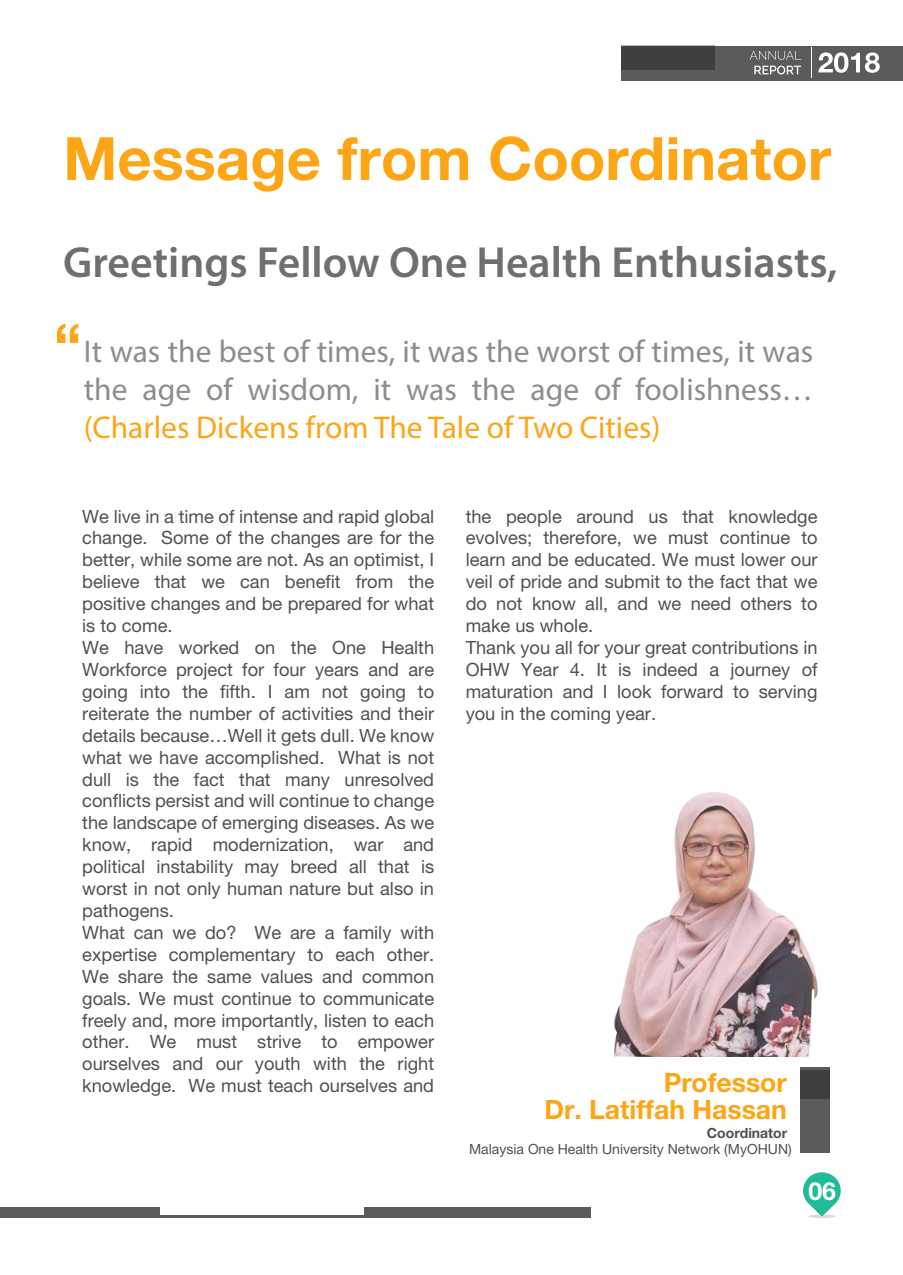
<style>
.page{position:relative;width:903px;height:1275px;background:#fff}
.page>*{position:absolute;margin:0;border:0;box-sizing:border-box;transform-origin:0 0}
.t1{font:700 59.68px "Helvetica Neue";color:#fda515}
.t2{font:600 43.75px "Myriad Pro";color:#6e6f6e}
.t3{font:31.5px/37.8px "Myriad Pro";color:#8e8c8e}
.t4{font:31.5px "Myriad Pro";color:#fda515}
.t5{font:700 26.6px/26.6px "Helvetica Neue";color:#fda515;text-align:right}
.t6{font:700 24.85px "Helvetica Neue";color:#fff}
.t7{font:18.2px/21.9px "Helvetica Neue";color:#4f5050}
.t8{font:14px "Helvetica Neue";color:#4f5050}
.t9{font:700 14px "Helvetica Neue";color:#4f5050}
</style>
<div class="page">
<div style="left:800px;top:1068px;width:30px;height:85px;background:#5c5a5a"></div>
<div style="left:800px;top:1070px;width:30px;height:29px;background:#413e3e"></div>
<svg style="left:808px;top:1214px;width:27px;height:4px"></svg>
<svg style="left:803px;top:1172px;width:38px;height:44px"></svg>
<div style="left:0;top:1207px;width:591px;height:10px;background:#5c5a5a"></div>
<div style="left:160px;top:1207px;width:204px;height:7px;background:#fff"></div>
<div style="left:621px;top:46px;width:282px;height:35px;background:#5c5a5a"></div>
<svg style="left:750px;top:51px;width:51px;height:9px"></svg>
<svg style="left:754px;top:66px;width:47px;height:8px"></svg>
<hr style="left:811px;top:47px;width:1px;height:31px;background:#fff">
<svg style="left:818px;top:52px;width:62px;height:21px"></svg>
<div style="left:621px;top:46px;width:93px;height:24px;background:#413e3e"></div>
<img style="left:614px;top:792px;width:204px;height:264px">
<h1 class="t1" style="left:63px;top:112px;width:769px">Message from Coordinator</h1>
<h2 class="t2" style="left:63px;top:235px;width:776px">Greetings Fellow One Health Enthusiasts,</h2>
<h1 class="t1" style="left:54px;top:298px;width:29px">“</h1>
<h3 class="t3" style="left:84px;top:332px;width:731px">It was the best of times, it was the worst of times, it was the age of wisdom, it was the age of foolishness…</h3>
<h3 class="t4" style="left:84px;top:408px;width:578px">(Charles Dickens from The Tale of Two Cities)</h3>
<p class="t7" style="left:82px;top:506px;width:353px">We live in a time of intense and rapid global change. Some of the changes are for the better, while some are not. As an optimist, I believe that we can benefit from the positive changes and be prepared for what is to come.<br>We have worked on the One Health Workforce project for four years and are going into the fifth. I am not going to reiterate the number of activities and their details because…Well it gets dull. We know what we have accomplished. What is not dull is the fact that many unresolved conflicts persist and will continue to change the landscape of emerging diseases. As we know, rapid modernization, war and political instability may breed all that is worst in not only human nature but also in pathogens.<br>What can we do? We are a family with expertise complementary to each other.<br>We share the same values and common goals. We must continue to communicate freely and, more importantly, listen to each other. We must strive to empower ourselves and our youth with the right knowledge. We must teach ourselves and</p>
<p class="t7" style="left:466px;top:506px;width:353px">the people around us that knowledge evolves; therefore, we must continue to learn and be educated. We must lower our veil of pride and submit to the fact that we do not know all, and we need others to make us whole.<br>Thank you all for your great contributions in OHW Year 4. It is indeed a journey of maturation and I look forward to serving you in the coming year.</p>
<h3 class="t5" style="left:544px;top:1070px;width:244px">Professor<br>Dr. Latiffah Hassan</h3>
<p class="t9" style="left:707px;top:1122px;width:82px">Coordinator</p>
<p class="t8" style="left:469px;top:1138px;width:324px">Malaysia One Health University Network (MyOHUN)</p>
<h3 class="t6" style="left:808px;top:1171px;width:29px">06</h3>
</div>
